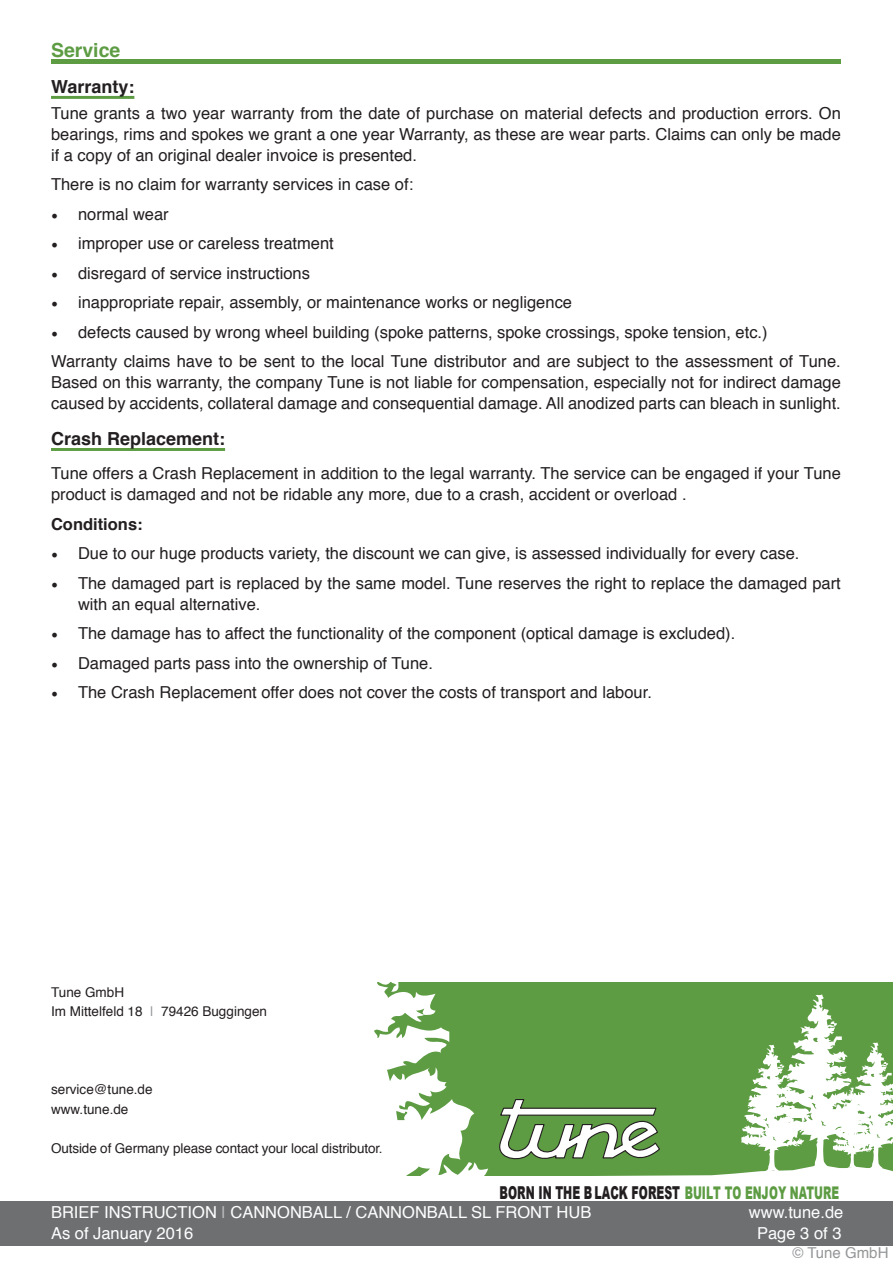
<style>
.page{position:relative;width:893px;height:1263px;background:#fff}
.page>*{position:absolute;margin:0;border:0;box-sizing:border-box;transform-origin:0 0}
.t1{font:700 19.5px "Helvetica";color:#5d9c43}
.t2{font:700 18px "Helvetica";color:#231f20}
.t3{font:900 17.85px "Arial";color:#231f20;scale:.61 1}
.t4{font:16.5px/21px "Helvetica";color:#231f20}
.t5{font:16.5px "Helvetica";color:#fff}
.t6{font:700 16.5px "Helvetica";color:#231f20}
.t7{font:15px "Helvetica";color:#949698}
.t8{font:13.5px/19.5px "Helvetica";color:#231f20}
.s1{font-family:"Minion Pro";font-size:18px}
.s2{color:#949698}
.s3{font-size:17.4px;color:#5d9c43}
.s4{color:#bcbec0}
</style>
<div class="page">
<div style="left:0;top:1201px;width:893px;height:44px;background:#6d6f71"></div>
<div style="left:0;top:982px;width:893px;height:194px;background:#5d9c43"></div>
<div style="left:0;top:982px;width:233px;height:194px;background:#fff"></div>
<svg style="left:233px;top:982px;width:232px;height:194px;background:#e8f1e5"></svg>
<svg style="left:465px;top:994px;width:427px;height:182px"></svg>
<hr style="left:51px;top:96px;width:83px;height:3px;background:#5d9c43">
<hr style="left:51px;top:448px;width:174px;height:3px;background:#5d9c43">
<div style="left:51px;top:59px;width:790px;height:5px;background:#5d9c43"></div>
<p class="t1" style="left:51px;top:35px;width:71px">Service</p>
<p class="t2" style="left:51px;top:72px;width:85px">Warranty:</p>
<p class="t4" style="left:51px;top:103px;width:791px;text-align:justify">Tune grants a two year warranty from the date of purchase on material defects and production errors. On bearings, rims and spokes we grant a one year Warranty, as these are wear parts. Claims can only be made if a copy of an original dealer invoice is presented.</p>
<p class="t4" style="left:51px;top:174px;width:364px">There is no claim for warranty services in case of:</p>
<p class="t4" style="left:51px;top:204px;width:119px"><span class="s1">•</span> normal wear</p>
<p class="t4" style="left:51px;top:233px;width:284px"><span class="s1">•</span> improper use or careless treatment</p>
<p class="t4" style="left:51px;top:263px;width:260px"><span class="s1">•</span> disregard of service instructions</p>
<p class="t4" style="left:51px;top:292px;width:523px"><span class="s1">•</span> inappropriate repair, assembly, or maintenance works or negligence</p>
<p class="t4" style="left:51px;top:318px;width:791px;line-height:29.5px"><span class="s1">•</span> defects caused by wrong wheel building (spoke patterns, spoke crossings, spoke tension, etc.)<br>Warranty claims have to be sent to the local Tune distributor and are subject to the assessment of Tune.</p>
<p class="t4" style="left:51px;top:372px;width:791px">Based on this warranty, the company Tune is not liable for compensation, especially not for indirect damage caused by accidents, collateral damage and consequential damage. All anodized parts can bleach in sunlight.</p>
<p class="t2" style="left:51px;top:424px;width:176px">Crash Replacement:</p>
<p class="t4" style="left:51px;top:463px;width:791px">Tune offers a Crash Replacement in addition to the legal warranty. The service can be engaged if your Tune product is damaged and not be ridable any more, due to a crash, accident or overload .</p>
<p class="t6" style="left:51px;top:511px;width:93px">Conditions:</p>
<p class="t4" style="left:51px;top:543px;width:750px"><span class="s1">•</span> Due to our huge products variety, the discount we can give, is assessed individually for every case.</p>
<p class="t4" style="left:78px;top:573px;width:764px;text-indent:-27px"><span class="s1">•</span> The damaged part is replaced by the same model. Tune reserves the right to replace the damaged part with an equal alternative.</p>
<p class="t4" style="left:51px;top:623px;width:686px"><span class="s1">•</span> The damage has to affect the functionality of the component (optical damage is excluded).</p>
<p class="t4" style="left:51px;top:653px;width:383px"><span class="s1">•</span> Damaged parts pass into the ownership of Tune.</p>
<p class="t4" style="left:51px;top:682px;width:602px"><span class="s1">•</span> The Crash Replacement offer does not cover the costs of transport and labour.</p>
<p class="t8" style="left:51px;top:982px;width:217px">Tune GmbH<br>Im Mittelfeld 18 <span class="s2">|</span> 79426 Buggingen</p>
<p class="t8" style="left:51px;top:1080px;width:103px">service@tune.de www.tune.de</p>
<p class="t8" style="left:51px;top:1138px;width:333px">Outside of Germany please contact your local distributor.</p>
<p class="t3" style="left:500px;top:1179px;width:558px">BORN IN THE B LACK FOREST <span class="s3">BUILT TO ENJOY NATURE</span></p>
<p class="t5" style="left:51px;top:1200px;width:542px">BRIEF INSTRUCTION <span class="s4">|</span> CANNONBALL / CANNONBALL SL FRONT HUB</p>
<p class="t5" style="left:749px;top:1200px;width:96px">www.tune.de</p>
<p class="t5" style="left:51px;top:1221px;width:144px">As of January 2016</p>
<p class="t5" style="left:757px;top:1221px;width:86px">Page 3 of 3</p>
<p class="t7" style="left:792px;top:1241px;width:98px">© Tune GmbH</p>
</div>
